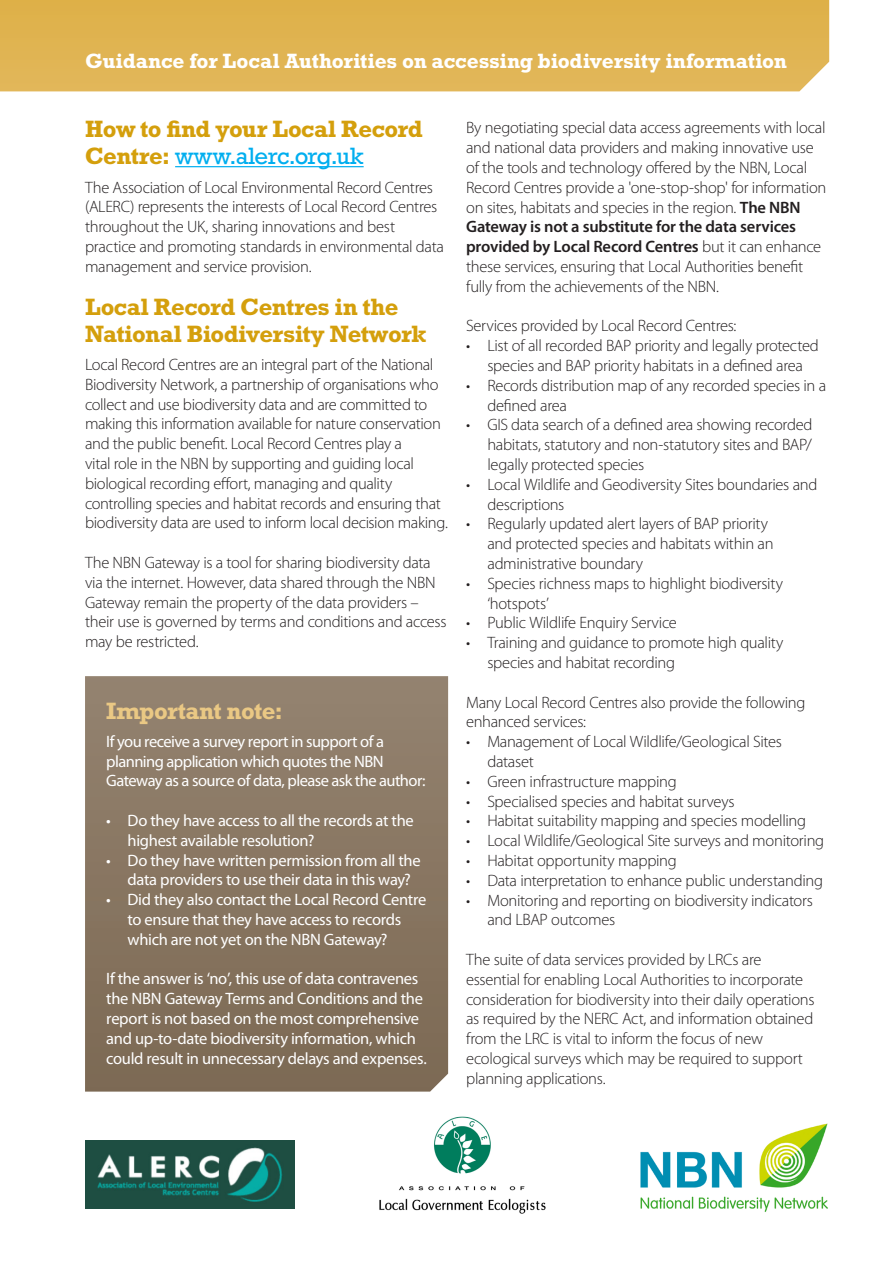
<style>
.page{position:relative;width:893px;height:1263px;background:#fff}
.page>*{position:absolute;margin:0;border:0;box-sizing:border-box;transform-origin:0 0}
.t1{font:700 24px/27px "Rockwell Std";letter-spacing:-.025em;color:#d49f0c}
.t2{font:700 24px "Rockwell Std";letter-spacing:-.025em;color:#eac884}
.t3{font:700 21px "Rockwell Std";letter-spacing:-.01em;color:#fff}
.t4{font:300 16.5px/19.8px "Myriad Pro";letter-spacing:-.02em;color:#231f20}
.t5{font:16.5px/19.8px "Myriad Pro";letter-spacing:-.02em;color:#fff}
.s1{font-weight:400;color:#00aeef}
.s2{font-weight:600}
</style>
<div class="page">
<svg style="left:85px;top:676px;width:363px;height:415px;background:#887561"></svg>
<hr style="left:175px;top:166px;width:189px;height:1px;background:#00aeef">
<svg style="left:0;top:0;width:829px;height:91px;background:#dfb351"></svg>
<img style="left:85px;top:1140px;width:210px;height:69px">
<img style="left:640px;top:1123px;width:188px;height:89px">
<img style="left:379px;top:1116px;width:167px;height:98px">
<p class="t3" style="left:85px;top:49px;width:703px">Guidance for Local Authorities on accessing biodiversity information</p>
<p class="t1" style="left:85px;top:115px;width:339px">How to find your Local Record<br>Centre: <span class="s1">www.alerc.org.uk</span></p>
<p class="t4" style="left:85px;top:177px;width:354px">The Association of Local Environmental Record Centres (ALERC) represents the interests of Local Record Centres</p>
<p class="t4" style="left:85px;top:217px;width:360px">throughout the UK, sharing innovations and best practice and promoting standards in environmental data</p>
<p class="t4" style="left:85px;top:257px;width:228px">management and service provision.</p>
<p class="t1" style="left:85px;top:293px;width:343px">Local Record Centres in the<br>National Biodiversity Network</p>
<p class="t4" style="left:85px;top:355px;width:355px">Local Record Centres are an integral part of the National<br>Biodiversity Network, a partnership of organisations who</p>
<p class="t4" style="left:85px;top:394px;width:357px">collect and use biodiversity data and are committed to making this information available for nature conservation</p>
<p class="t4" style="left:85px;top:434px;width:364px">and the public benefit. Local Record Centres play a<br>vital role in the NBN by supporting and guiding local biological recording effort, managing and quality controlling species and habitat records and ensuring that biodiversity data are used to inform local decision making.</p>
<p class="t4" style="left:85px;top:553px;width:352px">The NBN Gateway is a tool for sharing biodiversity data via the internet. However, data shared through the NBN</p>
<p class="t4" style="left:85px;top:592px;width:363px">Gateway remain the property of the data providers – their use is governed by terms and conditions and access may be restricted.</p>
<p class="t2" style="left:106px;top:696px;width:178px">Important note:</p>
<p class="t5" style="left:106px;top:731px;width:321px">If you receive a survey report in support of a planning application which quotes the NBN<br>Gateway as a source of data, please ask the author:</p>
<p class="t5" style="left:128px;top:810px;width:288px;text-indent:-21px">• Do they have access to all the records at the highest available resolution?</p>
<p class="t5" style="left:128px;top:850px;width:295px;text-indent:-21px">• Do they have written permission from all the data providers to use their data in this way?</p>
<p class="t5" style="left:128px;top:889px;width:300px;text-indent:-21px">• Did they also contact the Local Record Centre to ensure that they have access to records which are not yet on the NBN Gateway?</p>
<p class="t5" style="left:106px;top:969px;width:322px">If the answer is ‘no’, this use of data contravenes the NBN Gateway Terms and Conditions and the report is not based on the most comprehensive and up-to-date biodiversity information, which could result in unnecessary delays and expenses.</p>
<p class="t4" style="left:466px;top:118px;width:362px">By negotiating special data access agreements with local and national data providers and making innovative use of the tools and technology offered by the NBN, Local Record Centres provide a 'one-stop-shop' for information on sites, habitats and species in the region. <span class="s2">The NBN Gateway is not a substitute for the data services provided by Local Record Centres</span> but it can enhance these services, ensuring that Local Authorities benefit fully from the achievements of the NBN.</p>
<p class="t4" style="left:466px;top:316px;width:272px">Services provided by Local Record Centres:</p>
<p class="t4" style="left:466px;top:336px;width:354px;text-align:center">• List of all recorded BAP priority and legally protected species and BAP priority habitats in a defined area</p>
<p class="t4" style="left:487px;top:376px;width:340px;text-indent:-21px">• Records distribution map of any recorded species in a defined area</p>
<p class="t4" style="left:487px;top:415px;width:327px;text-align:justify;text-indent:-21px">• GIS data search of a defined area showing recorded habitats, statutory and non-statutory sites and BAP/ legally protected species</p>
<p class="t4" style="left:487px;top:475px;width:332px;text-indent:-21px">• Local Wildlife and Geodiversity Sites boundaries and descriptions</p>
<p class="t4" style="left:487px;top:514px;width:288px;text-indent:-21px">• Regularly updated alert layers of BAP priority and protected species and habitats within an administrative boundary</p>
<p class="t4" style="left:487px;top:574px;width:297px;text-indent:-21px">• Species richness maps to highlight biodiversity ‘hotspots’</p>
<p class="t4" style="left:466px;top:613px;width:212px">• Public Wildlife Enquiry Service</p>
<p class="t4" style="left:487px;top:633px;width:298px;text-indent:-21px">• Training and guidance to promote high quality species and habitat recording</p>
<p class="t4" style="left:466px;top:692px;width:341px">Many Local Record Centres also provide the following enhanced services:</p>
<p class="t4" style="left:487px;top:732px;width:296px;text-indent:-21px">• Management of Local Wildlife/Geological Sites dataset</p>
<p class="t4" style="left:466px;top:772px;width:212px">• Green infrastructure mapping</p>
<p class="t4" style="left:466px;top:791px;width:270px">• Specialised species and habitat surveys</p>
<p class="t4" style="left:466px;top:811px;width:342px">• Habitat suitability mapping and species modelling</p>
<p class="t4" style="left:466px;top:831px;width:360px">• Local Wildlife/Geological Site surveys and monitoring</p>
<p class="t4" style="left:466px;top:851px;width:212px">• Habitat opportunity mapping</p>
<p class="t4" style="left:466px;top:871px;width:358px">• Data interpretation to enhance public understanding</p>
<p class="t4" style="left:487px;top:890px;width:327px;text-indent:-21px">• Monitoring and reporting on biodiversity indicators and LBAP outcomes</p>
<p class="t4" style="left:466px;top:950px;width:350px">The suite of data services provided by LRCs are essential for enabling Local Authorities to incorporate consideration for biodiversity into their daily operations as required by the NERC Act, and information obtained from the LRC is vital to inform the focus of new ecological surveys which may be required to support planning applications.</p>
</div>
